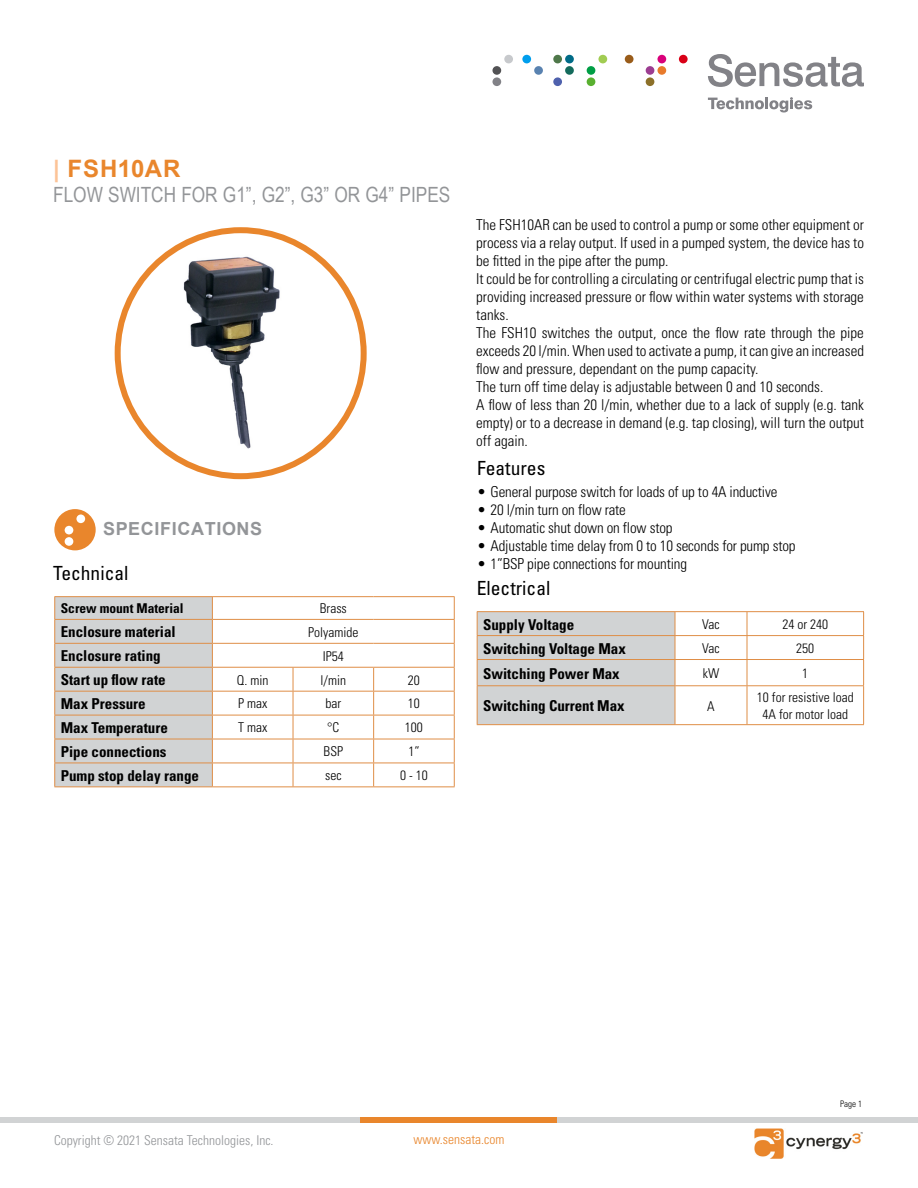
<style>
.page{position:relative;width:918px;height:1188px;background:#fff}
.page>*{position:absolute;margin:0;border:0;box-sizing:border-box;transform-origin:0 0}
.t1{font:700 24px "Arial";letter-spacing:.025em;color:#e9862c}
.t2{font:21px "Arial Narrow";color:#939598}
.t3{font:condensed 19.5px "Univers LT Std";color:#000}
.t4{font:700 18px "Arial";letter-spacing:.035em;color:#939598}
.t5{font:300 condensed 15px/18px "Univers";color:#000}
.t6{font:700 condensed 15px "Univers";color:#000}
.t7{font:300 condensed 13.5px/16.2px "Univers";color:#000;text-align:center}
.t8{font:300 condensed 13.5px "Univers";color:#939598}
.t9{font:700 condensed 13.5px "Univers";color:#000}
.t10{font:300 condensed 13.5px "Univers";color:#e9862c}
.t11{font:300 condensed 9px "Univers";color:#000}
.s1{color:#fcc397}
</style>
<div class="page">
<svg style="left:708px;top:54px;width:156px;height:33px"></svg>
<svg style="left:708px;top:97px;width:104px;height:15px"></svg>
<div style="left:492px;top:77px;width:9px;height:9px;background:#828287;border-radius:50%"></div>
<div style="left:522px;top:55px;width:9px;height:8px;background:#009eed;border-radius:50%"></div>
<div style="left:534px;top:66px;width:9px;height:9px;background:#5982b0;border-radius:50%"></div>
<div style="left:553px;top:55px;width:9px;height:8px;background:#4f784a;border-radius:50%"></div>
<div style="left:565px;top:55px;width:9px;height:8px;background:#006b87;border-radius:50%"></div>
<div style="left:565px;top:66px;width:9px;height:9px;background:#146b5c;border-radius:50%"></div>
<div style="left:553px;top:77px;width:9px;height:9px;background:#4f61ad;border-radius:50%"></div>
<div style="left:598px;top:55px;width:9px;height:8px;background:#a1cc52;border-radius:50%"></div>
<div style="left:587px;top:66px;width:8px;height:9px;background:#009e45;border-radius:50%"></div>
<div style="left:587px;top:77px;width:8px;height:9px;background:#59b030;border-radius:50%"></div>
<div style="left:657px;top:55px;width:9px;height:8px;background:#d9007a;border-radius:50%"></div>
<div style="left:646px;top:66px;width:8px;height:9px;background:#9c3d91;border-radius:50%"></div>
<div style="left:657px;top:66px;width:9px;height:9px;background:#e87a2b;border-radius:50%"></div>
<div style="left:646px;top:77px;width:8px;height:9px;background:#8c7029;border-radius:50%"></div>
<div style="left:679px;top:55px;width:9px;height:8px;background:#d90017;border-radius:50%"></div>
<div style="left:504px;top:55px;width:9px;height:8px;background:#c7c9cc;border-radius:50%"></div>
<div style="left:492px;top:66px;width:9px;height:9px;background:#525254;border-radius:50%"></div>
<div style="left:625px;top:55px;width:9px;height:8px;background:#995c1a;border-radius:50%"></div>
<div style="left:0;top:1117px;width:918px;height:6px;background:#d1d3d4"></div>
<div style="left:361px;top:1117px;width:196px;height:6px;background:#e9862c"></div>
<img style="left:754px;top:1128px;width:108px;height:30px">
<svg style="left:54px;top:509px;width:42px;height:41px"></svg>
<img style="left:132px;top:253px;width:200px;height:200px">
<div style="left:115px;top:227px;width:252px;height:252px;border:6px solid #e9862c;border-radius:50%"></div>
<hr style="left:54px;top:596px;width:158px;height:1px;background:#df8e47">
<hr style="left:212px;top:596px;width:81px;height:1px;background:#df8e47">
<hr style="left:293px;top:596px;width:81px;height:1px;background:#df8e47">
<hr style="left:374px;top:596px;width:81px;height:1px;background:#df8e47">
<hr style="left:212px;top:619px;width:81px;height:1px;background:#df8e47">
<hr style="left:293px;top:619px;width:81px;height:1px;background:#df8e47">
<hr style="left:374px;top:619px;width:81px;height:1px;background:#df8e47">
<hr style="left:212px;top:643px;width:81px;height:1px;background:#df8e47">
<hr style="left:293px;top:643px;width:81px;height:1px;background:#df8e47">
<hr style="left:374px;top:643px;width:81px;height:1px;background:#df8e47">
<hr style="left:212px;top:667px;width:81px;height:1px;background:#df8e47">
<hr style="left:293px;top:667px;width:81px;height:1px;background:#df8e47">
<hr style="left:374px;top:667px;width:81px;height:1px;background:#df8e47">
<hr style="left:212px;top:691px;width:81px;height:1px;background:#df8e47">
<hr style="left:293px;top:691px;width:81px;height:1px;background:#df8e47">
<hr style="left:374px;top:691px;width:81px;height:1px;background:#df8e47">
<hr style="left:212px;top:715px;width:81px;height:1px;background:#df8e47">
<hr style="left:293px;top:715px;width:81px;height:1px;background:#df8e47">
<hr style="left:374px;top:715px;width:81px;height:1px;background:#df8e47">
<hr style="left:212px;top:739px;width:81px;height:1px;background:#df8e47">
<hr style="left:293px;top:739px;width:81px;height:1px;background:#df8e47">
<hr style="left:374px;top:739px;width:81px;height:1px;background:#df8e47">
<hr style="left:212px;top:763px;width:81px;height:1px;background:#df8e47">
<svg style="left:54px;top:597px;width:159px;height:189px;background:#d1cfcc"></svg>
<hr style="left:293px;top:763px;width:81px;height:1px;background:#df8e47">
<svg style="left:293px;top:668px;width:1px;height:118px"></svg>
<hr style="left:374px;top:763px;width:81px;height:1px;background:#df8e47">
<svg style="left:373px;top:668px;width:1px;height:118px"></svg>
<svg style="left:454px;top:597px;width:1px;height:189px"></svg>
<hr style="left:54px;top:786px;width:158px;height:1px;background:#df8e47">
<hr style="left:212px;top:786px;width:81px;height:1px;background:#df8e47">
<hr style="left:293px;top:786px;width:81px;height:1px;background:#df8e47">
<hr style="left:374px;top:786px;width:81px;height:1px;background:#df8e47">
<hr style="left:477px;top:611px;width:198px;height:1px;background:#df8e47">
<hr style="left:675px;top:611px;width:72px;height:1px;background:#df8e47">
<hr style="left:747px;top:611px;width:117px;height:1px;background:#df8e47">
<hr style="left:675px;top:685px;width:72px;height:1px;background:#df8e47">
<hr style="left:747px;top:685px;width:117px;height:1px;background:#df8e47">
<hr style="left:747px;top:686px;width:1px;height:38px;background:#df8e47">
<hr style="left:863px;top:686px;width:1px;height:38px;background:#df8e47">
<hr style="left:675px;top:724px;width:72px;height:1px;background:#df8e47">
<hr style="left:747px;top:724px;width:117px;height:1px;background:#df8e47">
<hr style="left:675px;top:635px;width:72px;height:1px;background:#df8e47">
<div style="left:477px;top:612px;width:199px;height:113px;background:#d1d3d4"></div>
<hr style="left:747px;top:635px;width:117px;height:1px;background:#df8e47">
<svg style="left:747px;top:612px;width:1px;height:73px"></svg>
<svg style="left:863px;top:612px;width:1px;height:73px"></svg>
<hr style="left:477px;top:659px;width:198px;height:1px;background:#df8e47">
<hr style="left:675px;top:659px;width:72px;height:1px;background:#df8e47">
<hr style="left:747px;top:659px;width:117px;height:1px;background:#df8e47">
<h1 class="t1" style="left:53px;top:152px;width:129px"><span class="s1">|</span> FSH10AR</h1>
<h2 class="t2" style="left:53px;top:180px;width:399px">FLOW SWITCH FOR G1”, G2”, G3” OR G4” PIPES</h2>
<p class="t4" style="left:103px;top:516px;width:161px">SPECIFICATIONS</p>
<h3 class="t3" style="left:53px;top:561px;width:77px">Technical</h3>
<p class="t9" style="left:61px;top:600px;width:124px">Screw mount Material</p>
<p class="t7" style="left:320px;top:601px;width:28px">Brass</p>
<p class="t6" style="left:61px;top:623px;width:116px">Enclosure material</p>
<p class="t7" style="left:308px;top:624px;width:52px">Polyamide</p>
<p class="t6" style="left:61px;top:647px;width:101px">Enclosure rating</p>
<p class="t7" style="left:323px;top:648px;width:22px">IP54</p>
<p class="t6" style="left:61px;top:671px;width:106px">Start up flow rate</p>
<p class="t7" style="left:237px;top:672px;width:33px">Q. min</p>
<p class="t7" style="left:321px;top:672px;width:27px">l/min</p>
<p class="t7" style="left:408px;top:672px;width:13px">20</p>
<p class="t6" style="left:61px;top:695px;width:86px">Max Pressure</p>
<p class="t7" style="left:238px;top:696px;width:31px">P max</p>
<p class="t7" style="left:325px;top:696px;width:17px">bar</p>
<p class="t7" style="left:408px;top:696px;width:13px">10</p>
<p class="t6" style="left:61px;top:718px;width:109px">Max Temperature</p>
<p class="t7" style="left:238px;top:720px;width:31px">T max</p>
<p class="t7" style="left:327px;top:720px;width:14px">°C</p>
<p class="t7" style="left:405px;top:720px;width:19px">100</p>
<p class="t6" style="left:61px;top:742px;width:107px">Pipe connections</p>
<p class="t7" style="left:324px;top:743px;width:21px">BSP</p>
<p class="t7" style="left:408px;top:743px;width:13px">1”</p>
<p class="t6" style="left:61px;top:766px;width:140px">Pump stop delay range</p>
<p class="t7" style="left:325px;top:767px;width:18px">sec</p>
<p class="t7" style="left:400px;top:767px;width:29px">0 - 10</p>
<p class="t5" style="left:476px;top:216px;width:389px">The FSH10AR can be used to control a pump or some other equipment or process via a relay output. If used in a pumped system, the device has to be fitted in the pipe after the pump.<br>It could be for controlling a circulating or centrifugal electric pump that is providing increased pressure or flow within water systems with storage tanks.<br>The FSH10 switches the output, once the flow rate through the pipe exceeds 20 l/min. When used to activate a pump, it can give an increased flow and pressure, dependant on the pump capacity.<br>The turn off time delay is adjustable between 0 and 10 seconds.<br>A flow of less than 20 l/min, whether due to a lack of supply (e.g. tank empty) or to a decrease in demand (e.g. tap closing), will turn the output off again.</p>
<h3 class="t3" style="left:477px;top:456px;width:70px">Features</h3>
<p class="t5" style="left:477px;top:483px;width:302px">• General purpose switch for loads of up to 4A inductive</p>
<p class="t5" style="left:477px;top:501px;width:150px">• 20 l/min turn on flow rate</p>
<p class="t5" style="left:477px;top:519px;width:197px">• Automatic shut down on flow stop</p>
<p class="t5" style="left:477px;top:537px;width:320px">• Adjustable time delay from 0 to 10 seconds for pump stop</p>
<p class="t5" style="left:477px;top:555px;width:211px">• 1”BSP pipe connections for mounting</p>
<h3 class="t3" style="left:477px;top:576px;width:75px">Electrical</h3>
<p class="t6" style="left:483px;top:615px;width:93px">Supply Voltage</p>
<p class="t7" style="left:702px;top:616px;width:19px">Vac</p>
<p class="t7" style="left:782px;top:616px;width:47px">24 or 240</p>
<p class="t6" style="left:483px;top:639px;width:144px">Switching Voltage Max</p>
<p class="t7" style="left:702px;top:640px;width:19px">Vac</p>
<p class="t7" style="left:796px;top:640px;width:19px">250</p>
<p class="t6" style="left:483px;top:664px;width:138px">Switching Power Max</p>
<p class="t7" style="left:703px;top:665px;width:18px">kW</p>
<p class="t7" style="left:802px;top:665px;width:7px">1</p>
<p class="t6" style="left:483px;top:697px;width:143px">Switching Current Max</p>
<p class="t7" style="left:707px;top:698px;width:9px">A</p>
<p class="t7" style="left:757px;top:690px;width:98px">10 for resistive load<br>4A for motor load</p>
<p class="t11" style="left:840px;top:1098px;width:23px">Page 1</p>
<p class="t8" style="left:54px;top:1132px;width:221px">Copyright © 2021 Sensata Technologies, Inc.</p>
<p class="t10" style="left:414px;top:1131px;width:92px">www.sensata.com</p>
</div>
